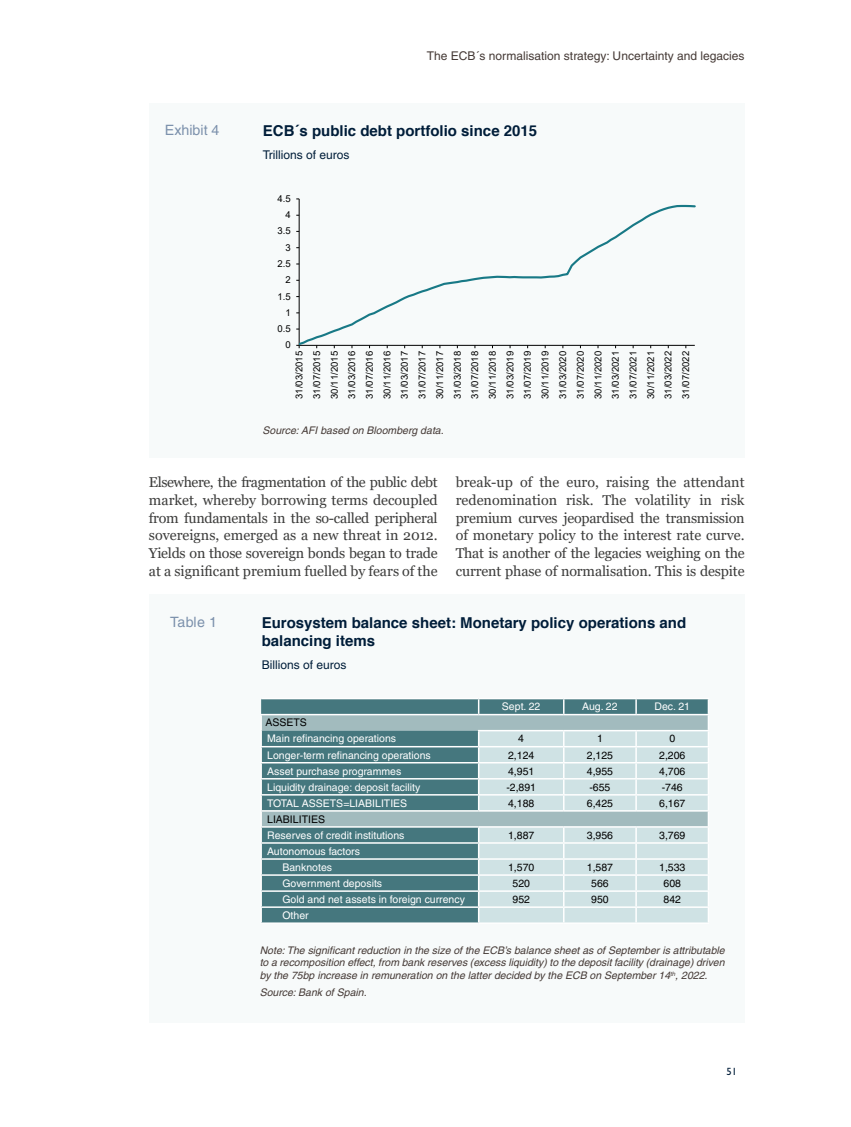
<style>
.page{position:relative;width:851px;height:1127px;background:#fff}
.page>*{position:absolute;margin:0;border:0;box-sizing:border-box;transform-origin:0 0}
.t1{font:700 15px/18px "Helvetica";color:#001d39}
.t2{font:14.25px/17.9px "Georgia";letter-spacing:-.01em;color:#3c3c3b;text-align:justify}
.t3{font:14.25px "Helvetica";color:#7c91ac}
.t4{font:12px "Helvetica";color:#453a36}
.t5{font:12px "Helvetica";color:#001d39}
.t6{font:italic 10.5px/12.6px "Helvetica";color:#453a36;text-align:justify}
.t7{font:10.5px/16px "Helvetica";color:#fff}
.t8{font:10.5px "Helvetica";color:#000}
.t9{font:500 10.5px "Gill Sans MT Std";color:#001d39}
.t10{font:9.45px/17.5px "Arial";color:#000;text-align:justify}
</style>
<div class="page">
<div style="left:149px;top:104px;width:595px;height:354px;background:#f7fafa"></div>
<hr style="left:298px;top:199px;width:1px;height:146px;background:#000">
<svg style="left:299px;top:204px;width:396px;height:142px"></svg>
<div style="left:149px;top:594px;width:595px;height:429px;background:#f7fafa"></div>
<hr style="left:636px;top:922px;width:73px;height:2px;background:#fff">
<hr style="left:478px;top:922px;width:85px;height:2px;background:#fff">
<hr style="left:563px;top:922px;width:73px;height:2px;background:#fff">
<hr style="left:260px;top:922px;width:218px;height:2px;background:#fff">
<svg style="left:261px;top:698px;width:448px;height:224px;background:#95b3b7"></svg>
<hr style="left:260px;top:858px;width:218px;height:2px;background:#fff">
<p class="t4" style="left:427px;top:49px;width:319px">The ECB´s normalisation strategy: Uncertainty and legacies</p>
<p class="t3" style="left:165px;top:121px;width:56px">Exhibit 4</p>
<p class="t1" style="left:263px;top:122px;width:276px">ECB´s public debt portfolio since 2015</p>
<p class="t5" style="left:263px;top:148px;width:88px">Trillions of euros</p>
<p class="t10" style="left:277px;top:190px;width:15px">4.5</p>
<p class="t10" style="left:285px;top:206px;width:7px">4</p>
<p class="t10" style="left:277px;top:222px;width:15px">3.5</p>
<p class="t10" style="left:285px;top:239px;width:7px">3</p>
<p class="t10" style="left:277px;top:255px;width:15px">2.5</p>
<p class="t10" style="left:285px;top:271px;width:7px">2</p>
<p class="t10" style="left:277px;top:287px;width:15px">1.5</p>
<p class="t10" style="left:285px;top:304px;width:7px">1</p>
<p class="t10" style="left:277px;top:320px;width:15px">0.5</p>
<p class="t10" style="left:285px;top:336px;width:7px">0</p>
<p class="t10" style="left:290px;top:399px;width:49px;rotate:-90deg">31/03/2015<br>31/07/2015<br>30/11/2015<br>31/03/2016<br>31/07/2016<br>30/11/2016<br>31/03/2017<br>31/07/2017<br>30/11/2017<br>31/03/2018<br>31/07/2018<br>30/11/2018<br>31/03/2019<br>31/07/2019<br>30/11/2019<br>31/03/2020<br>31/07/2020<br>30/11/2020<br>31/03/2021<br>31/07/2021<br>30/11/2021<br>31/03/2022<br>31/07/2022</p>
<p class="t6" style="left:262px;top:424px;width:182px">Source: AFI based on Bloomberg data.</p>
<p class="t2" style="left:149px;top:473px;width:290px">Elsewhere, the fragmentation of the public debt market, whereby borrowing terms decoupled from fundamentals in the so-called peripheral sovereigns, emerged as a new threat in 2012.<br>Yields on those sovereign bonds began to trade at a significant premium fuelled by fears of the</p>
<p class="t2" style="left:455px;top:473px;width:290px">break-up of the euro, raising the attendant redenomination risk. The volatility in risk premium curves jeopardised the transmission of monetary policy to the interest rate curve.<br>That is another of the legacies weighing on the current phase of normalisation. This is despite</p>
<p class="t3" style="left:170px;top:614px;width:48px">Table 1</p>
<p class="t1" style="left:261px;top:613px;width:426px">Eurosystem balance sheet: Monetary policy operations and balancing items</p>
<p class="t5" style="left:261px;top:658px;width:86px">Billions of euros</p>
<p class="t7" style="left:502px;top:698px;width:40px">Sept. 22</p>
<p class="t7" style="left:582px;top:698px;width:37px">Aug. 22</p>
<p class="t7" style="left:654px;top:698px;width:37px">Dec. 21</p>
<p class="t8" style="left:265px;top:716px;width:43px">ASSETS</p>
<p class="t7" style="left:267px;top:731px;width:130px">Main refinancing operations</p>
<p class="t8" style="left:518px;top:733px;width:7px">4</p>
<p class="t8" style="left:597px;top:733px;width:7px">1</p>
<p class="t8" style="left:669px;top:733px;width:7px">0</p>
<p class="t7" style="left:267px;top:747px;width:165px">Longer-term refinancing operations</p>
<p class="t8" style="left:508px;top:749px;width:28px">2,124</p>
<p class="t8" style="left:586px;top:749px;width:28px">2,125</p>
<p class="t8" style="left:659px;top:749px;width:28px">2,206</p>
<p class="t7" style="left:267px;top:763px;width:136px">Asset purchase programmes</p>
<p class="t8" style="left:508px;top:765px;width:28px">4,951</p>
<p class="t8" style="left:586px;top:765px;width:28px">4,955</p>
<p class="t8" style="left:659px;top:765px;width:28px">4,706</p>
<p class="t7" style="left:267px;top:779px;width:155px">Liquidity drainage: deposit facility</p>
<p class="t8" style="left:506px;top:781px;width:31px">-2,891</p>
<p class="t8" style="left:589px;top:781px;width:23px">-655</p>
<p class="t8" style="left:661px;top:781px;width:23px">-746</p>
<p class="t7" style="left:267px;top:795px;width:142px">TOTAL ASSETS=LIABILITIES</p>
<p class="t8" style="left:508px;top:797px;width:28px">4,188</p>
<p class="t8" style="left:586px;top:797px;width:28px">6,425</p>
<p class="t8" style="left:659px;top:797px;width:28px">6,167</p>
<p class="t8" style="left:267px;top:813px;width:59px">LIABILITIES</p>
<p class="t7" style="left:267px;top:827px;width:139px">Reserves of credit institutions</p>
<p class="t8" style="left:508px;top:829px;width:28px">1,887</p>
<p class="t8" style="left:586px;top:829px;width:28px">3,956</p>
<p class="t8" style="left:659px;top:829px;width:28px">3,769</p>
<p class="t7" style="left:282px;top:843px;width:79px;text-indent:-15px">Autonomous factors<br>Banknotes</p>
<p class="t8" style="left:508px;top:861px;width:28px">1,570</p>
<p class="t8" style="left:586px;top:861px;width:28px">1,587</p>
<p class="t8" style="left:659px;top:861px;width:28px">1,533</p>
<p class="t7" style="left:282px;top:875px;width:101px">Government deposits</p>
<p class="t8" style="left:512px;top:877px;width:19px">520</p>
<p class="t8" style="left:591px;top:877px;width:19px">566</p>
<p class="t8" style="left:663px;top:877px;width:19px">608</p>
<p class="t7" style="left:282px;top:891px;width:184px">Gold and net assets in foreign currency</p>
<p class="t8" style="left:512px;top:893px;width:19px">952</p>
<p class="t8" style="left:591px;top:893px;width:19px">950</p>
<p class="t8" style="left:663px;top:893px;width:19px">842</p>
<p class="t7" style="left:282px;top:907px;width:28px">Other</p>
<p class="t6" style="left:260px;top:944px;width:466px">Note: The significant reduction in the size of the ECB’s balance sheet as of September is attributable to a recomposition effect, from bank reserves (excess liquidity) to the deposit facility (drainage) driven by the 75bp increase in remuneration on the latter decided by the ECB on September 14<sup>th</sup>, 2022.</p>
<p class="t6" style="left:259px;top:986px;width:108px">Source: Bank of Spain.</p>
<p class="t9" style="left:726px;top:1065px;width:12px">51</p>
</div>
